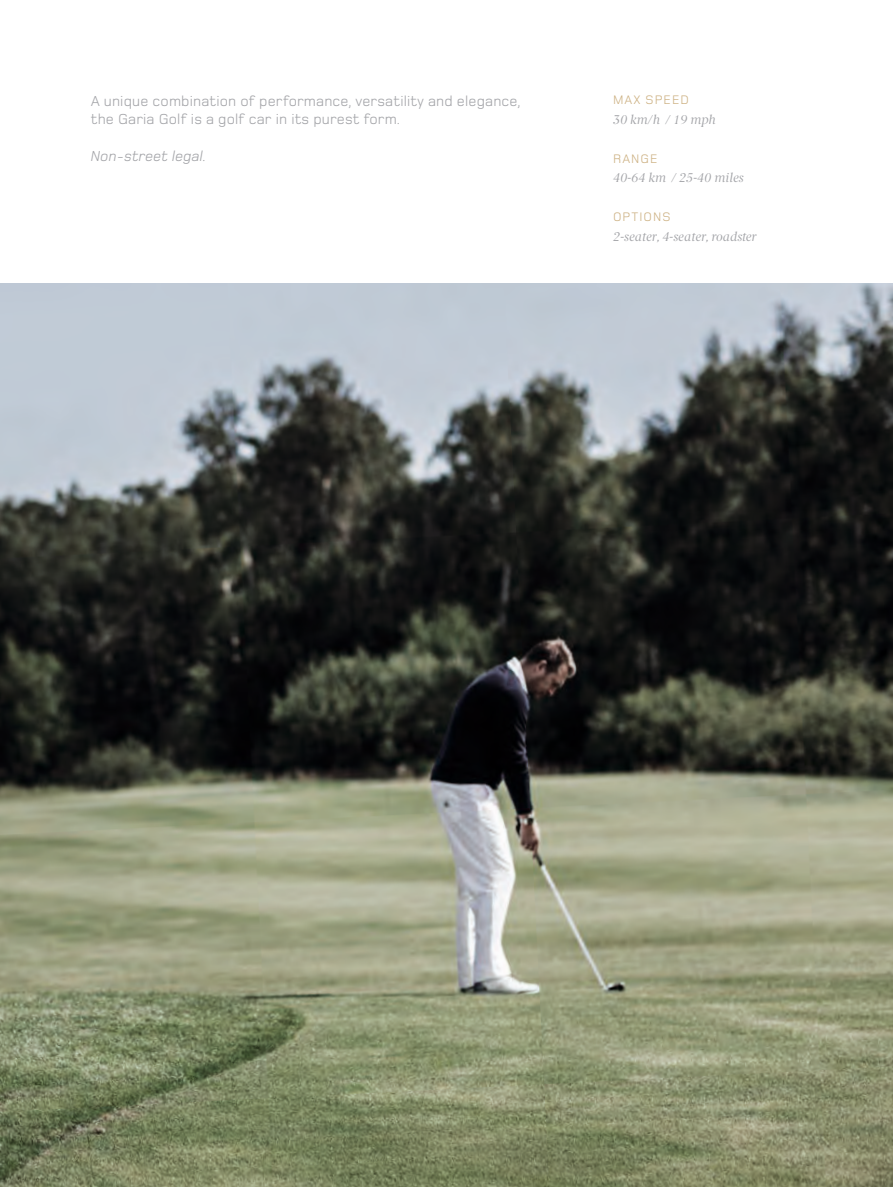
<style>
.page{position:relative;width:893px;height:1187px;background:#fff}
.page>*{position:absolute;margin:0;border:0;box-sizing:border-box;transform-origin:0 0}
.t1{font:15px/18px "Foundry Monoline";letter-spacing:.01em;color:#a3a4a8}
.t2{font:italic 15px "Foundry Monoline";letter-spacing:.01em;color:#a3a4a8}
.t3{font:italic 12.75px "Berlingske Serif";color:#a3a4a8}
.t4{font:12.75px "Foundry Monoline";letter-spacing:.08em;color:#cbae7e}
</style>
<div class="page">
<img style="left:0;top:284px;width:893px;height:902px">
<p class="t1" style="left:91px;top:92px;width:431px">A unique combination of performance, versatility and elegance, the Garia Golf is a golf car in its purest form.</p>
<p class="t2" style="left:91px;top:148px;width:117px">Non-street legal.</p>
<p class="t4" style="left:613px;top:93px;width:78px">MAX SPEED</p>
<p class="t3" style="left:613px;top:111px;width:104px">30 km/h / 19 mph</p>
<p class="t4" style="left:613px;top:152px;width:46px">RANGE</p>
<p class="t3" style="left:613px;top:169px;width:132px">40-64 km / 25-40 miles</p>
<p class="t4" style="left:613px;top:210px;width:59px">OPTIONS</p>
<p class="t3" style="left:613px;top:228px;width:145px">2-seater, 4-seater, roadster</p>
</div>
